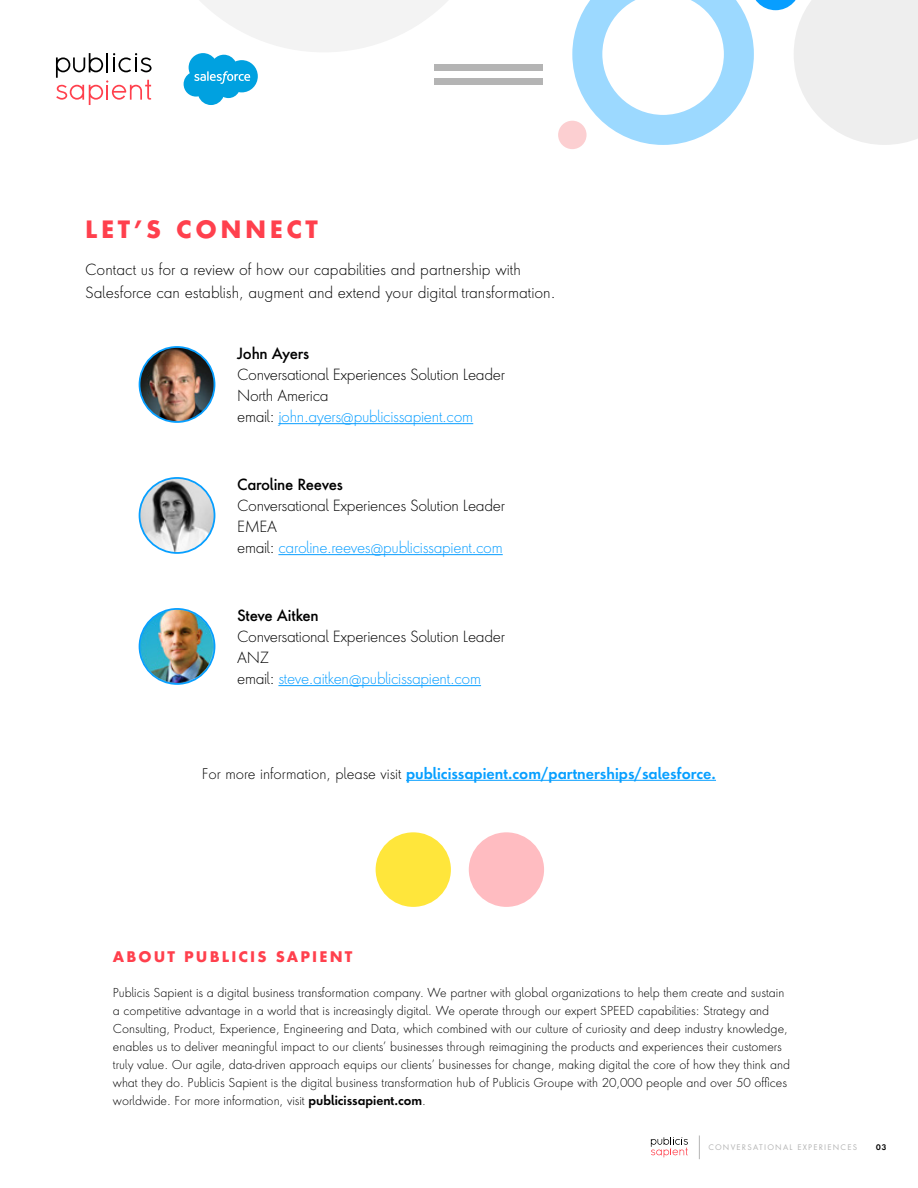
<style>
.page{position:relative;width:918px;height:1188px;background:#fff}
.page>*{position:absolute;margin:0;border:0;box-sizing:border-box;transform-origin:0 0}
.t1{font:700 23.25px "Futura Next";letter-spacing:.15em;color:#ff404d}
.t2{font:300 15px/21px "Futura Next";letter-spacing:-.02em;color:#000}
.t3{font:300 15px/22.5px "Futura Next";color:#000}
.t4{font:500 15px "Futura Next";letter-spacing:-.02em;color:#000}
.t5{font:600 14.25px "Futura Next";color:#079fff}
.t6{font:700 14.25px "Futura Next";letter-spacing:.15em;color:#ff404d}
.t7{font:300 12px/18px "Futura Next";color:#000}
.t8{font:7.5px "Futura Next";letter-spacing:.165em;color:#b4b4b4}
.t9{font:600 7.5px "Futura Next";color:#000}
.s1{color:#089eff}
.s2{font-weight:300;color:#000}
.s3{font-weight:600}
</style>
<div class="page">
<img style="left:140px;top:347px;width:74px;height:75px">
<div style="left:139px;top:346px;width:76px;height:77px;border:2px solid #079fff;border-radius:50%"></div>
<hr style="left:278px;top:423px;width:195px;height:1px;background:#089eff">
<img style="left:140px;top:478px;width:75px;height:75px;border-radius:37px">
<div style="left:139px;top:477px;width:76px;height:77px;border:2px solid #079fff;border-radius:50%"></div>
<hr style="left:278px;top:554px;width:225px;height:1px;background:#089eff">
<svg style="left:572px;top:0;width:346px;height:145px"></svg>
<div style="left:558px;top:121px;width:29px;height:28px;background:#fccfd1;border-radius:50%"></div>
<div style="left:435px;top:64px;width:108px;height:6px;background:#b4b4b4"></div>
<div style="left:435px;top:78px;width:108px;height:6px;background:#b4b4b4"></div>
<svg style="left:56px;top:0;width:443px;height:105px"></svg>
<hr style="left:406px;top:780px;width:310px;height:1px;background:#079fff">
<div style="left:376px;top:832px;width:75px;height:75px;background:#ffe63b;border-radius:50%"></div>
<div style="left:469px;top:832px;width:75px;height:75px;background:#ffbcc1;border-radius:50%"></div>
<img style="left:140px;top:609px;width:75px;height:75px;border-radius:37px">
<div style="left:139px;top:608px;width:76px;height:77px;border:2px solid #079fff;border-radius:50%"></div>
<hr style="left:278px;top:685px;width:203px;height:1px;background:#089eff">
<svg style="left:651px;top:1137px;width:37px;height:20px"></svg>
<svg style="left:699px;top:1136px;width:1px;height:23px"></svg>
<h1 class="t1" style="left:85px;top:214px;width:234px">LET’S CONNECT</h1>
<p class="t3" style="left:85px;top:259px;width:472px">Contact us for a review of how our capabilities and partnership with<br>Salesforce can establish, augment and extend your digital transformation.</p>
<p class="t4" style="left:237px;top:344px;width:74px">John Ayers</p>
<p class="t2" style="left:237px;top:364px;width:269px">Conversational Experiences Solution Leader<br>North America<br>email: <span class="s1">john.ayers@publicissapient.com</span></p>
<p class="t4" style="left:237px;top:475px;width:107px">Caroline Reeves</p>
<p class="t2" style="left:237px;top:495px;width:269px">Conversational Experiences Solution Leader<br>EMEA<br>email: <span class="s1">caroline.reeves@publicissapient.com</span></p>
<p class="t4" style="left:237px;top:606px;width:83px">Steve Aitken</p>
<p class="t2" style="left:237px;top:626px;width:269px">Conversational Experiences Solution Leader<br>ANZ<br>email: <span class="s1">steve.aitken@publicissapient.com</span></p>
<p class="t5" style="left:202px;top:764px;width:516px"><span class="s2">For more information, please visit</span> publicissapient.com/partnerships/salesforce.</p>
<p class="t6" style="left:113px;top:947px;width:241px">ABOUT PUBLICIS SAPIENT</p>
<p class="t7" style="left:113px;top:984px;width:679px">Publicis Sapient is a digital business transformation company. We partner with global organizations to help them create and sustain a competitive advantage in a world that is increasingly digital. We operate through our expert SPEED capabilities: Strategy and Consulting, Product, Experience, Engineering and Data, which combined with our culture of curiosity and deep industry knowledge, enables us to deliver meaningful impact to our clients’ businesses through reimagining the products and experiences their customers truly value. Our agile, data-driven approach equips our clients’ businesses for change, making digital the core of how they think and what they do. Publicis Sapient is the digital business transformation hub of Publicis Groupe with 20,000 people and over 50 offices worldwide. For more information, visit <span class="s3">publicissapient.com</span>.</p>
<p class="t8" style="left:708px;top:1142px;width:150px">CONVERSATIONAL EXPERIENCES</p>
<p class="t9" style="left:876px;top:1143px;width:12px">03</p>
</div>
